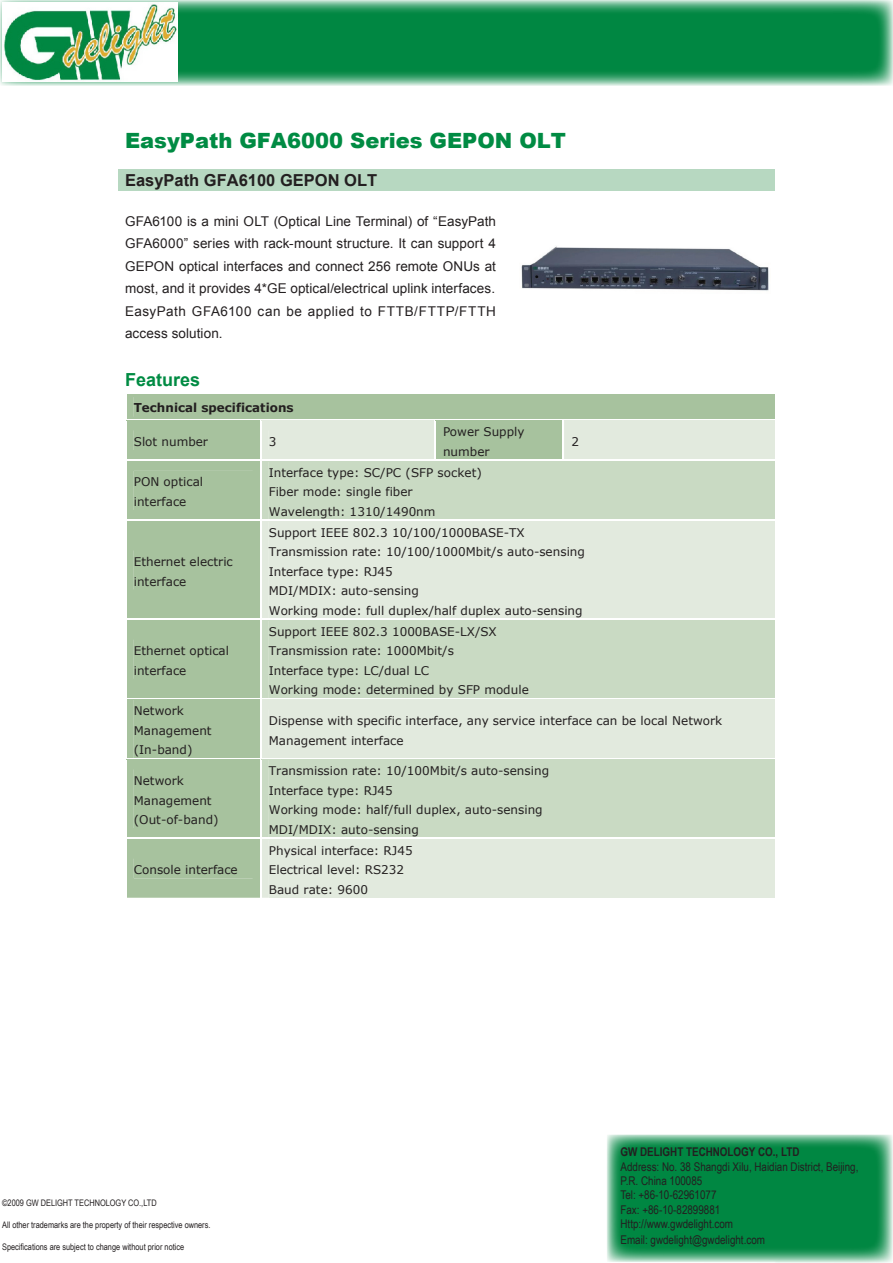
<style>
.page{position:relative;width:893px;height:1263px;background:#fff}
.page>*{position:absolute;margin:0;border:0;box-sizing:border-box;transform-origin:0 0}
.t1{font:900 21px "Arial";color:#008b43}
.t2{font:700 18px "Arial";color:#008b43}
.t3{font:700 16.5px "Arial";color:#231f20}
.t4{font:13.5px/22.5px "Arial";letter-spacing:.01em;color:#231f20;text-align:justify}
.t5{font:13.5px/22.5px "Arial";letter-spacing:.035em;color:#231f20}
.t6{font:italic 700 12.15px "Verdana";color:#231f20}
.t7{font:12px/19.5px "Verdana";color:#231f20}
.t8{font:12px "Arial Narrow";color:#231f20}
.t9{font:700 12px "Arial Narrow";color:#231f20}
.t10{font:9px "Arial Narrow";color:#231f20}
</style>
<div class="page">
<svg style="left:0;top:0;width:893px;height:85px;background:#1f9559"></svg>
<img style="left:2px;top:2px;width:176px;height:80px">
<svg style="left:607px;top:1134px;width:286px;height:129px;background:#1d9457"></svg>
<div style="left:118px;top:169px;width:656px;height:21px;background:#b7d8c1"></div>
<img style="left:521px;top:246px;width:248px;height:45px">
<svg style="left:126px;top:394px;width:648px;height:504px;background:#d2e0cd"></svg>
<hr style="left:261px;top:838px;width:513px;height:1px;background:#fff">
<hr style="left:261px;top:839px;width:513px;height:1px;background:#e2eade">
<hr style="left:260px;top:839px;width:1px;height:60px;background:#fff">
<p class="t1" style="left:125px;top:125px;width:442px">EasyPath GFA6000 Series GEPON OLT</p>
<p class="t3" style="left:125px;top:170px;width:254px">EasyPath GFA6100 GEPON OLT</p>
<p class="t4" style="left:125px;top:210px;width:373px">GFA6100 is a mini OLT (Optical Line Terminal) of “EasyPath GFA6000” series with rack-mount structure. It can support 4<br>GEPON optical interfaces and connect 256 remote ONUs at most, and it provides 4*GE optical/electrical uplink interfaces.</p>
<p class="t5" style="left:125px;top:300px;width:372px">EasyPath GFA6100 can be applied to FTTB/FTTP/FTTH access solution.</p>
<p class="t2" style="left:125px;top:367px;width:77px">Features</p>
<p class="t6" style="left:134px;top:399px;width:165px">Technical specifications</p>
<p class="t7" style="left:134px;top:431px;width:76px">Slot number</p>
<p class="t7" style="left:269px;top:431px;width:9px">3</p>
<p class="t7" style="left:443px;top:422px;width:83px">Power Supply number</p>
<p class="t7" style="left:571px;top:431px;width:9px">2</p>
<p class="t7" style="left:134px;top:472px;width:71px">PON optical interface</p>
<p class="t7" style="left:269px;top:462px;width:215px">Interface type: SC/PC (SFP socket)<br>Fiber mode: single fiber<br>Wavelength: 1310/1490nm</p>
<p class="t7" style="left:134px;top:551px;width:101px">Ethernet electric interface</p>
<p class="t7" style="left:269px;top:522px;width:318px">Support IEEE 802.3 10/100/1000BASE-TX Transmission rate: 10/100/1000Mbit/s auto-sensing Interface type: RJ45<br>MDI/MDIX: auto-sensing<br>Working mode: full duplex/half duplex auto-sensing</p>
<p class="t7" style="left:134px;top:641px;width:97px">Ethernet optical interface</p>
<p class="t7" style="left:269px;top:621px;width:261px">Support IEEE 802.3 1000BASE-LX/SX Transmission rate: 1000Mbit/s<br>Interface type: LC/dual LC<br>Working mode: determined by SFP module</p>
<p class="t7" style="left:134px;top:701px;width:79px">Network<br>Management (In-band)</p>
<p class="t7" style="left:269px;top:710px;width:455px">Dispense with specific interface, any service interface can be local Network<br>Management interface</p>
<p class="t7" style="left:134px;top:770px;width:86px">Network<br>Management (Out-of-band)</p>
<p class="t7" style="left:269px;top:761px;width:282px">Transmission rate: 10/100Mbit/s auto-sensing Interface type: RJ45<br>Working mode: half/full duplex, auto-sensing MDI/MDIX: auto-sensing</p>
<p class="t7" style="left:134px;top:860px;width:105px">Console interface</p>
<p class="t7" style="left:269px;top:840px;width:145px">Physical interface: RJ45<br>Electrical level: RS232<br>Baud rate: 9600</p>
<p class="t10" style="left:2px;top:1197px;width:156px">©2009 GW DELIGHT TECHNOLOGY CO.,LTD</p>
<p class="t10" style="left:2px;top:1218px;width:210px">All other trademarks are the property of their respective owners.</p>
<p class="t10" style="left:2px;top:1240px;width:184px">Specifications are subject to change without prior notice</p>
<p class="t9" style="left:620px;top:1143px;width:180px">GW DELIGHT TECHNOLOGY CO., LTD</p>
<p class="t8" style="left:620px;top:1157px;width:239px">Address: No. 38 Shangdi Xilu, Haidian District, Beijing,</p>
<p class="t8" style="left:620px;top:1172px;width:83px">P.R. China 100085</p>
<p class="t8" style="left:620px;top:1186px;width:98px">Tel: +86-10-62961077</p>
<p class="t8" style="left:620px;top:1201px;width:101px">Fax: +86-10-82899881</p>
<p class="t8" style="left:620px;top:1215px;width:114px">Http://www.gwdelight.com</p>
<p class="t8" style="left:620px;top:1231px;width:146px">Email: gwdelight@gwdelight.com</p>
</div>
